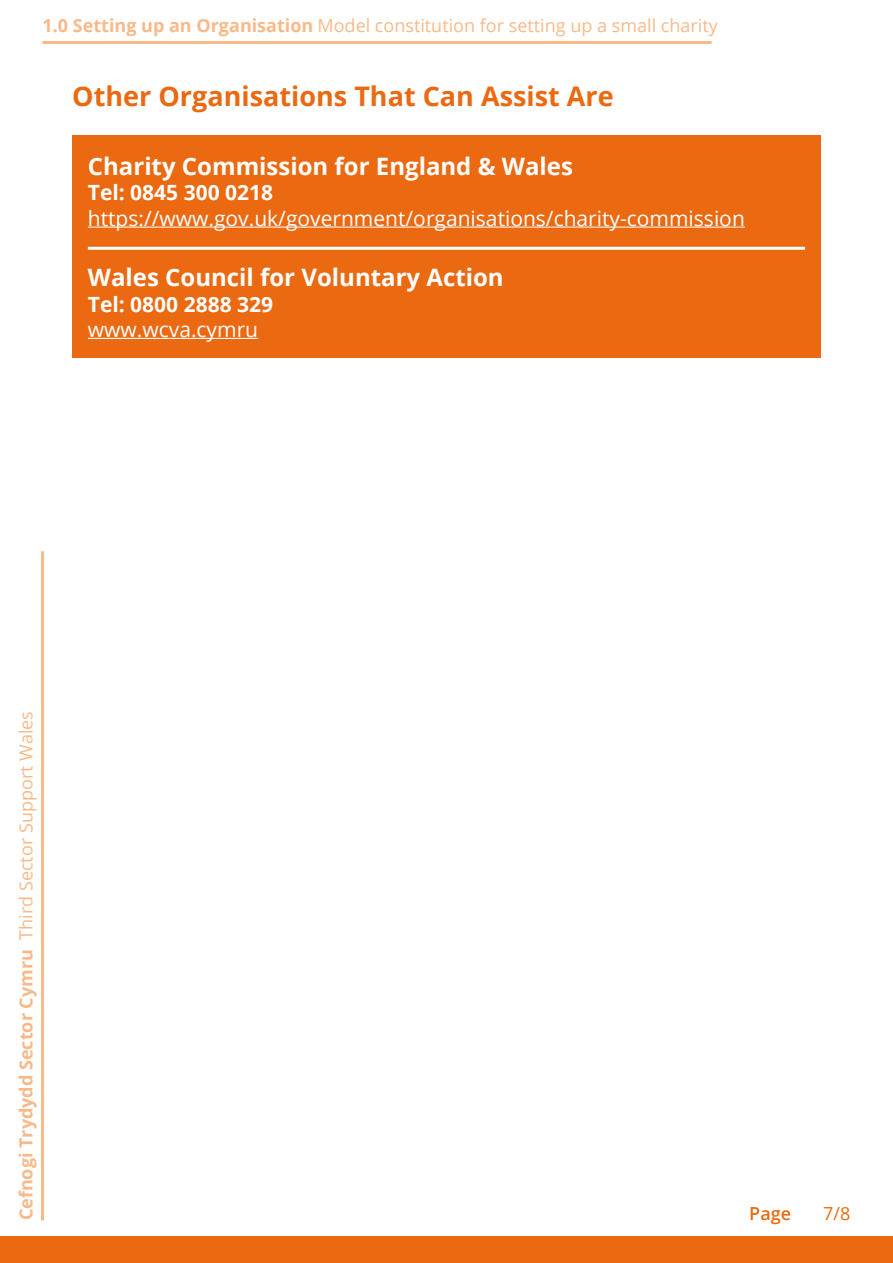
<style>
.page{position:relative;width:893px;height:1263px;background:#fff}
.page>*{position:absolute;margin:0;border:0;box-sizing:border-box;transform-origin:0 0}
.SectionHeading-Orang{font:700 27px "Open Sans";color:#eb6911}
.t1{font:700 24px "Open Sans";color:#fff}
.t2{font:21px "Open Sans";color:#fff}
.t3{font:700 21px "Open Sans";color:#fff}
.t4{font:18px "Open Sans";color:#f8b989}
.t5{font:700 18px "Open Sans";color:#f8b989}
.t6{font:600 18px "Open Sans";color:#eb6911}
.t7{font:18px "Open Sans";color:#eb6911}
.s1{font-weight:700}
.s2{font-weight:400}
</style>
<div class="page">
<div style="left:0;top:1236px;width:893px;height:27px;background:#eb6911"></div>
<div style="left:72px;top:135px;width:749px;height:223px;background:#eb6911"></div>
<hr style="left:88px;top:227px;width:657px;height:1px;background:#fff">
<hr style="left:88px;top:247px;width:717px;height:3px;background:#fff">
<hr style="left:88px;top:338px;width:170px;height:1px;background:#fff">
<hr style="left:43px;top:41px;width:669px;height:3px;background:#f8b989">
<hr style="left:41px;top:551px;width:3px;height:669px;background:#f8b989">
<p class="t4" style="left:43px;top:13px;width:677px"><span class="s1">1.0 Setting up an Organisation</span> Model constitution for setting up a small charity</p>
<h3 class="SectionHeading-Orang" style="left:72px;top:77px;width:543px">Other Organisations That Can Assist Are</h3>
<p class="t1" style="left:88px;top:149px;width:487px">Charity Commission for England &amp; Wales</p>
<p class="t3" style="left:88px;top:178px;width:187px">Tel: 0845 300 0218</p>
<p class="t2" style="left:88px;top:203px;width:658px">https://www.gov.uk/government/organisations/charity-commission</p>
<p class="t1" style="left:88px;top:261px;width:417px">Wales Council for Voluntary Action</p>
<p class="t3" style="left:88px;top:289px;width:187px">Tel: 0800 2888 329</p>
<p class="t2" style="left:88px;top:315px;width:172px">www.wcva.cymru</p>
<p class="t5" style="left:13px;top:1220px;width:511px;rotate:-90deg">Cefnogi Trydydd Sector Cymru <span class="s2">Third Sector Support Wales</span></p>
<p class="t6" style="left:749px;top:1201px;width:43px">Page</p>
<p class="t7" style="left:823px;top:1201px;width:29px">7/8</p>
</div>
